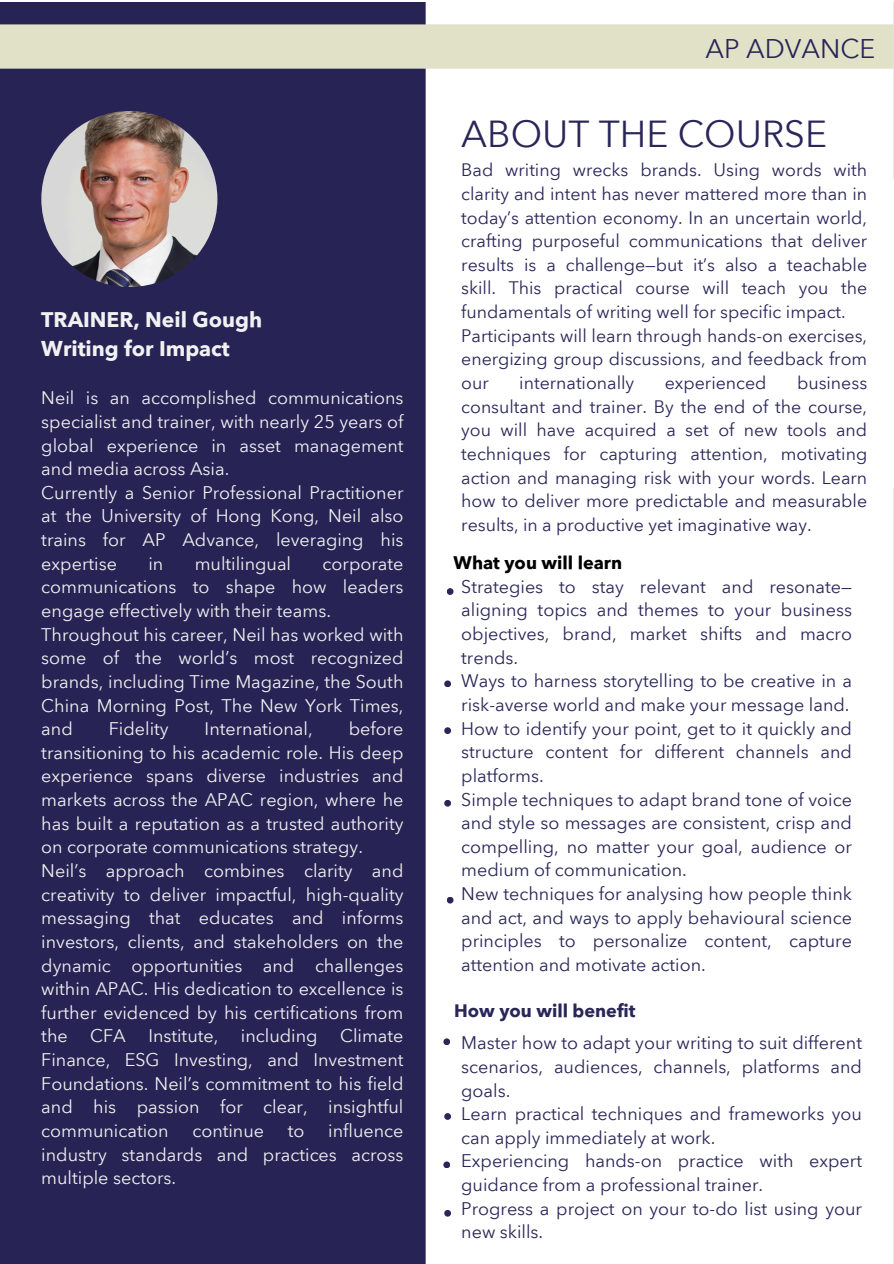
<style>
.page{position:relative;width:894px;height:1264px;background:#fff}
.page>*{position:absolute;margin:0;border:0;box-sizing:border-box;transform-origin:0 0}
.t1{font:37.05px "Avenir Next Thai Modern";color:#292658}
.t2{font:26.55px "Avenir Next Thai Modern";color:#292658}
.t3{font:700 21.15px/29.2px "Avenir Next Thai Modern";color:#f2f1f1}
.t4{font:18px/23.7px "Avenir Next Thai Modern";color:#f2f1f1;text-align:justify}
.t5{font:18px/23.7px "Avenir Next Thai Modern";color:#292658;text-align:justify}
.t6{font:700 18px "Avenir Next Thai Modern";color:#292658}
.t7{font:700 18px "Avenir Next Thai Modern";color:#000}
.t8{font:17.7px/23.7px "Avenir Next Thai Modern";color:#292658;text-align:justify}
</style>
<div class="page">
<img style="left:0;top:2px;width:893px;height:1261px">
<img style="left:41px;top:111px;width:176px;height:176px;border-radius:88px">
<svg style="left:443px;top:1038px;width:7px;height:7px"></svg>
<svg style="left:444px;top:1113px;width:7px;height:6px"></svg>
<svg style="left:443px;top:1161px;width:7px;height:7px"></svg>
<svg style="left:444px;top:799px;width:7px;height:7px"></svg>
<svg style="left:444px;top:680px;width:7px;height:7px"></svg>
<svg style="left:446px;top:896px;width:7px;height:7px"></svg>
<svg style="left:446px;top:588px;width:7px;height:7px"></svg>
<svg style="left:444px;top:1209px;width:7px;height:7px"></svg>
<div style="left:450px;top:179px;width:443px;height:308px;background:#fff"></div>
<svg style="left:444px;top:727px;width:7px;height:7px"></svg>
<p class="t3" style="left:41px;top:303px;width:222px">TRAINER, Neil Gough<br>Writing for Impact</p>
<p class="t4" style="left:41px;top:385px;width:363px">Neil is an accomplished communications specialist and trainer, with nearly 25 years of global experience in asset management and media across Asia.</p>
<h1 class="t4" style="left:41px;top:479px;width:363px">Currently a Senior Professional Practitioner at the University of Hong Kong, Neil also trains for AP Advance, leveraging his expertise</h1>
<h1 class="t4" style="left:148px;top:550px;width:16px">in</h1>
<h1 class="t4" style="left:195px;top:550px;width:98px">multilingual</h1>
<h1 class="t4" style="left:41px;top:550px;width:363px;text-indent:281px">corporate communications to shape how leaders engage effectively with their teams.</h1>
<p class="t4" style="left:41px;top:621px;width:363px">Throughout his career, Neil has worked with some of the world’s most recognized brands, including Time Magazine, the South China Morning Post, The New York Times, and</p>
<p class="t4" style="left:41px;top:716px;width:363px;text-indent:307px">before transitioning to his academic role. His deep experience spans diverse industries and markets across the APAC region, where he has built a reputation as a trusted authority on corporate communications strategy.</p>
<p class="t4" style="left:41px;top:857px;width:363px">Neil’s approach combines clarity and creativity to deliver impactful, high-quality messaging that educates and informs investors, clients, and stakeholders on the dynamic opportunities and challenges within APAC. His dedication to excellence is further evidenced by his certifications from the CFA Institute, including Climate Finance, ESG Investing, and Investment Foundations. Neil’s commitment to his field and his passion for clear, insightful communication</p>
<p class="t4" style="left:109px;top:716px;width:61px">Fidelity</p>
<p class="t4" style="left:204px;top:716px;width:109px">International,</p>
<p class="t4" style="left:41px;top:1117px;width:363px;text-indent:287px">influence industry standards and practices across multiple sectors.</p>
<p class="t4" style="left:192px;top:1117px;width:73px">continue</p>
<p class="t4" style="left:288px;top:1117px;width:18px">to</p>
<p class="t2" style="left:705px;top:28px;width:171px">AP ADVANCE</p>
<h2 class="t1" style="left:461px;top:105px;width:367px">ABOUT THE COURSE</h2>
<p class="t8" style="left:461px;top:157px;width:407px">Bad writing wrecks brands. Using words with clarity and intent has never mattered more than in today’s attention economy. In an uncertain world, crafting purposeful communications that deliver results is a challenge—but it’s also a teachable skill. This practical course will teach you the fundamentals of writing well for specific impact.</p>
<p class="t8" style="left:461px;top:323px;width:407px">Participants will learn through hands-on exercises, energizing group discussions, and feedback from our</p>
<p class="t8" style="left:461px;top:370px;width:407px;text-indent:335px">business consultant and trainer. By the end of the course, you will have acquired a set of new tools and techniques for capturing attention, motivating action and managing risk with your words. Learn how to deliver more predictable and measurable results, in a productive yet imaginative way.</p>
<p class="t8" style="left:519px;top:370px;width:116px">internationally</p>
<p class="t8" style="left:664px;top:370px;width:103px">experienced</p>
<p class="t7" style="left:453px;top:548px;width:170px">What you will learn</p>
<p class="t5" style="left:461px;top:573px;width:392px">Strategies to stay relevant and resonate— aligning topics and themes to your business objectives, brand, market shifts and macro trends.</p>
<p class="t5" style="left:461px;top:668px;width:392px">Ways to harness storytelling to be creative in a risk-averse world and make your message land.</p>
<p class="t5" style="left:461px;top:715px;width:392px">How to identify your point, get to it quickly and structure content for different channels and platforms.</p>
<h3 class="t5" style="left:461px;top:786px;width:392px">Simple techniques to adapt brand tone of voice and style so messages are consistent, crisp and compelling, no matter your goal, audience or medium of communication.</h3>
<p class="t5" style="left:461px;top:881px;width:392px">New techniques for analysing how people think and act, and ways to apply behavioural science principles to personalize content, capture attention and motivate action.</p>
<p class="t6" style="left:454px;top:996px;width:183px">How you will benefit</p>
<p class="t5" style="left:461px;top:1030px;width:402px">Master how to adapt your writing to suit different scenarios, audiences, channels, platforms and goals.</p>
<h3 class="t5" style="left:461px;top:1101px;width:402px">Learn practical techniques and frameworks you can apply immediately at work.</h3>
<p class="t5" style="left:461px;top:1148px;width:402px">Experiencing hands-on practice with expert guidance from a professional trainer.</p>
<p class="t5" style="left:461px;top:1195px;width:402px">Progress a project on your to-do list using your new skills.</p>
</div>
